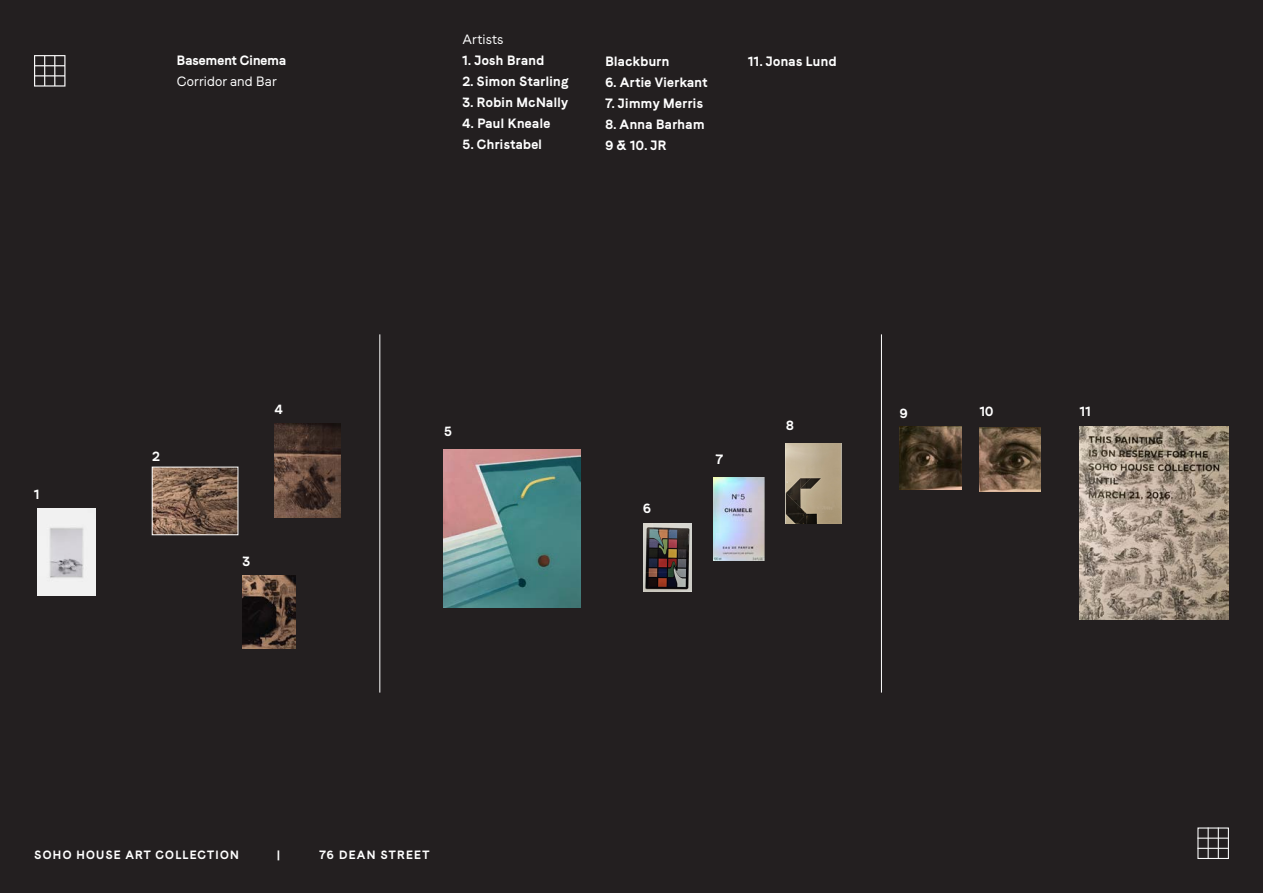
<style>
.page{position:relative;width:1263px;height:893px;background:#231f20}
.page>*{position:absolute;margin:0;border:0;box-sizing:border-box;transform-origin:0 0}
.Body_Copy{font:13.5px "Faro Bold Lucky";letter-spacing:.03em;color:#fff}
.Body_Copy-2{font:13.5px "Faro Regular Lucky";letter-spacing:.01em;color:#fff}
.Body_Copy-3{font:13.5px "Faro Bold Lucky";letter-spacing:.01em;color:#fff}
.t1{font:12px "Faro Bold Lucky";letter-spacing:.11em;color:#fff}
</style>
<div class="page">
<div style="left:1197px;top:827px;width:32px;height:32px;border:1px solid #fff"></div>
<hr style="left:1207px;top:827px;width:2px;height:32px;background:#fff">
<hr style="left:1218px;top:827px;width:1px;height:32px;background:#fff">
<hr style="left:1197px;top:848px;width:32px;height:1px;background:#fff">
<hr style="left:1197px;top:838px;width:32px;height:1px;background:#fff">
<svg style="left:34px;top:55px;width:31px;height:32px"></svg>
<img style="left:37px;top:509px;width:59px;height:86px">
<img style="left:154px;top:469px;width:82px;height:64px">
<div style="left:152px;top:467px;width:86px;height:68px;border:1px solid #fff"></div>
<img style="left:242px;top:576px;width:54px;height:73px">
<hr style="left:379px;top:334px;width:1px;height:359px;background:#fff">
<img style="left:274px;top:424px;width:66px;height:94px">
<img style="left:980px;top:428px;width:61px;height:63px">
<img style="left:900px;top:426px;width:61px;height:64px">
<img style="left:713px;top:477px;width:51px;height:84px">
<img style="left:1080px;top:427px;width:149px;height:193px">
<hr style="left:881px;top:334px;width:1px;height:359px;background:#fff">
<img style="left:643px;top:524px;width:49px;height:68px">
<img style="left:786px;top:443px;width:55px;height:81px">
<img style="left:443px;top:449px;width:137px;height:159px">
<p class="Body_Copy-3" style="left:177px;top:51px;width:111px">Basement Cinema</p>
<p class="Body_Copy-2" style="left:177px;top:72px;width:101px">Corridor and Bar</p>
<p class="Body_Copy" style="left:34px;top:484px;width:7px">1</p>
<p class="Body_Copy" style="left:152px;top:446px;width:9px">2</p>
<p class="Body_Copy" style="left:275px;top:399px;width:10px">4</p>
<p class="Body_Copy" style="left:242px;top:551px;width:9px">3</p>
<p class="Body_Copy-2" style="left:462px;top:29px;width:42px">Artists</p>
<p class="Body_Copy" style="left:462px;top:51px;width:83px">1. Josh Brand</p>
<p class="Body_Copy" style="left:462px;top:72px;width:107px">2. Simon Starling</p>
<p class="Body_Copy" style="left:462px;top:93px;width:107px">3. Robin McNally</p>
<p class="Body_Copy" style="left:462px;top:114px;width:89px">4. Paul Kneale</p>
<p class="Body_Copy" style="left:462px;top:135px;width:81px">5. Christabel</p>
<p class="Body_Copy" style="left:605px;top:51px;width:65px">Blackburn</p>
<p class="Body_Copy" style="left:605px;top:72px;width:104px">6. Artie Vierkant</p>
<p class="Body_Copy" style="left:605px;top:93px;width:99px">7. Jimmy Merris</p>
<p class="Body_Copy" style="left:605px;top:114px;width:101px">8. Anna Barham</p>
<p class="Body_Copy" style="left:605px;top:135px;width:63px">9 &amp; 10. JR</p>
<p class="Body_Copy" style="left:748px;top:51px;width:90px">11. Jonas Lund</p>
<p class="Body_Copy" style="left:444px;top:422px;width:9px">5</p>
<p class="Body_Copy" style="left:643px;top:499px;width:9px">6</p>
<p class="Body_Copy" style="left:716px;top:449px;width:9px">7</p>
<p class="Body_Copy" style="left:786px;top:415px;width:9px">8</p>
<p class="Body_Copy" style="left:900px;top:403px;width:9px">9</p>
<p class="Body_Copy" style="left:980px;top:402px;width:15px">10</p>
<p class="Body_Copy" style="left:1080px;top:401px;width:12px">11</p>
<p class="t1" style="left:35px;top:846px;width:206px">SOHO HOUSE ART COLLECTION</p>
<p class="t1" style="left:277px;top:846px;width:5px">|</p>
<p class="t1" style="left:319px;top:846px;width:112px">76 DEAN STREET</p>
</div>
